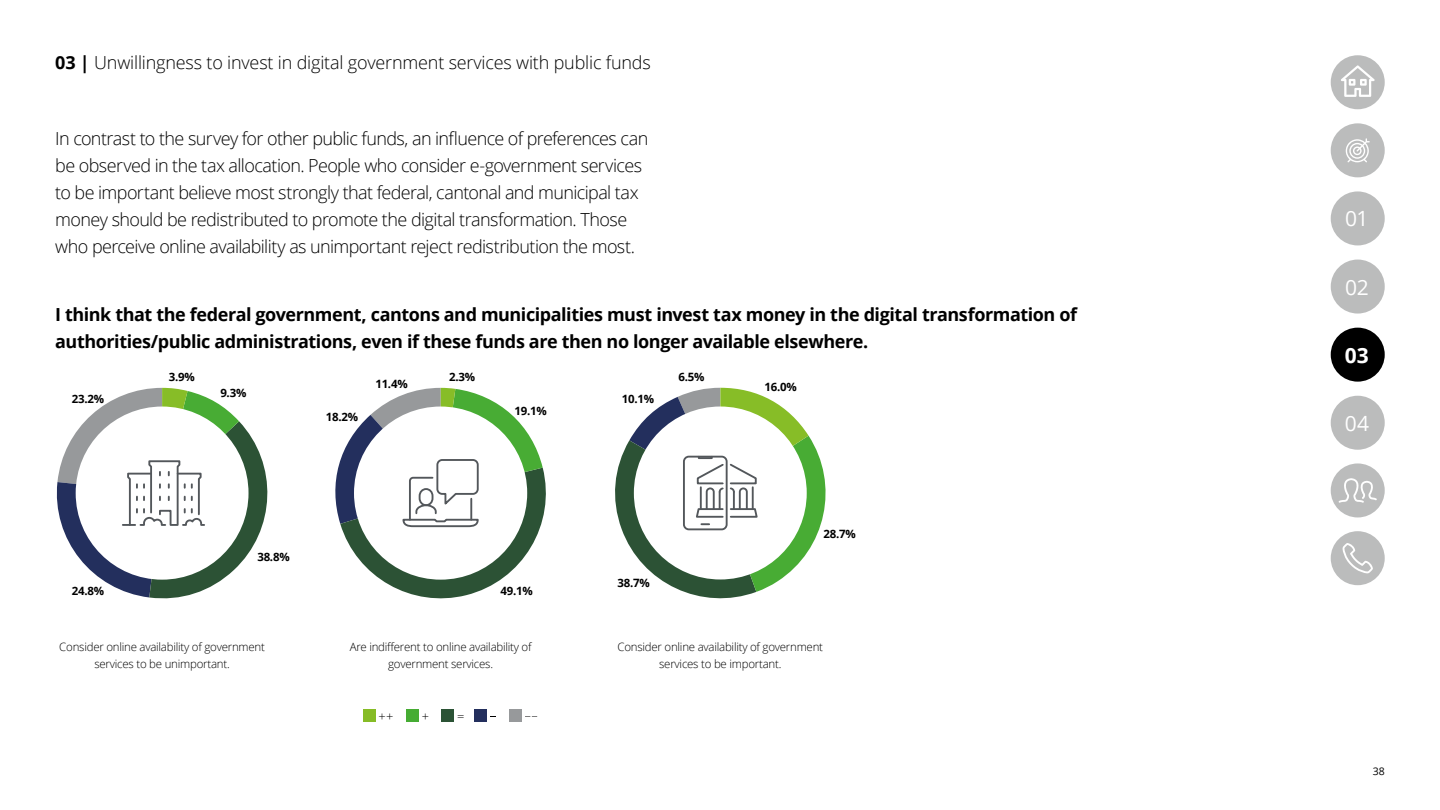
<style>
.page{position:relative;width:1440px;height:810px;background:#fff}
.page>*{position:absolute;margin:0;border:0;box-sizing:border-box;transform-origin:0 0}
.t1{font:21px "Open Sans";color:#fff}
.t2{font:700 21px "Open Sans";color:#fff}
.t3{font:300 18px/27px "Open Sans";letter-spacing:-.035em;color:#000}
.t4{font:700 18px/27px "Open Sans";letter-spacing:-.025em;color:#000}
.t5{font:300 18px "Open Sans";letter-spacing:-.01em;color:#000}
.t6{font:300 12.75px "Open Sans";color:#000}
.t7{font:300 11.55px/16.2px "Open Sans";letter-spacing:-.02em;color:#000;text-align:center}
.t8{font:700 11.55px "Open Sans";letter-spacing:-.02em;color:#000}
.t9{font:10.5px "Open Sans";color:#000}
.s1{font-weight:700}
</style>
<div class="page">
<div style="left:1331px;top:260px;width:54px;height:54px;background:#bbbcbc;border-radius:50%"></div>
<div style="left:1331px;top:396px;width:54px;height:54px;background:#bbbcbc;border-radius:50%"></div>
<div style="left:1331px;top:328px;width:54px;height:54px;background:#000;border-radius:50%"></div>
<div style="left:1331px;top:191px;width:54px;height:54px;background:#bbbcbc;border-radius:50%"></div>
<div style="left:1331px;top:123px;width:54px;height:54px;background:#bbbcbc;border-radius:50%"></div>
<svg style="left:1331px;top:55px;width:54px;height:54px"></svg>
<svg style="left:1331px;top:463px;width:54px;height:54px"></svg>
<svg style="left:1331px;top:531px;width:54px;height:54px"></svg>
<svg style="left:1346px;top:138px;width:24px;height:24px"></svg>
<svg style="left:335px;top:388px;width:211px;height:211px"></svg>
<svg style="left:615px;top:388px;width:211px;height:211px"></svg>
<div style="left:683px;top:456px;width:45px;height:74px;border:2px solid #53575b;border-radius:5px"></div>
<svg style="left:56px;top:388px;width:212px;height:211px"></svg>
<div style="left:363px;top:709px;width:13px;height:13px;background:#86bc26"></div>
<div style="left:406px;top:709px;width:13px;height:13px;background:#46ac33"></div>
<div style="left:441px;top:709px;width:13px;height:13px;background:#2b5335"></div>
<div style="left:474px;top:709px;width:13px;height:13px;background:#232f5d"></div>
<div style="left:509px;top:709px;width:13px;height:13px;background:#97999b"></div>
<svg style="left:525px;top:716px;width:12px;height:1px"></svg>
<p class="t5" style="left:55px;top:50px;width:597px"><span class="s1">03 |</span> Unwillingness to invest in digital government services with public funds</p>
<p class="t3" style="left:55px;top:125px;width:595px">In contrast to the survey for other public funds, an influence of preferences can be observed in the tax allocation. People who consider e-government services to be important believe most strongly that federal, cantonal and municipal tax money should be redistributed to promote the digital transformation. Those who perceive online availability as unimportant reject redistribution the most.</p>
<p class="t4" style="left:55px;top:301px;width:1023px">I think that the federal government, cantons and municipalities must invest tax money in the digital transformation of authorities/public administrations, even if these funds are then no longer available elsewhere.</p>
<p class="t8" style="left:72px;top:390px;width:34px">23.2%</p>
<p class="t8" style="left:72px;top:582px;width:34px">24.8%</p>
<p class="t8" style="left:169px;top:369px;width:28px">3.9%</p>
<p class="t8" style="left:220px;top:385px;width:28px">9.3%</p>
<p class="t8" style="left:326px;top:409px;width:34px">18.2%</p>
<p class="t8" style="left:449px;top:369px;width:28px">2.3%</p>
<p class="t8" style="left:679px;top:369px;width:28px">6.5%</p>
<p class="t8" style="left:375px;top:375px;width:34px">11.4%</p>
<p class="t8" style="left:764px;top:379px;width:34px">16.0%</p>
<p class="t8" style="left:515px;top:403px;width:34px">19.1%</p>
<p class="t8" style="left:622px;top:390px;width:34px">10.1%</p>
<p class="t8" style="left:257px;top:549px;width:34px">38.8%</p>
<p class="t8" style="left:500px;top:582px;width:34px">49.1%</p>
<p class="t8" style="left:618px;top:575px;width:34px">38.7%</p>
<p class="t8" style="left:823px;top:526px;width:34px">28.7%</p>
<p class="t7" style="left:59px;top:639px;width:207px">Consider online availability of government services to be unimportant.</p>
<p class="t7" style="left:350px;top:639px;width:183px">Are indifferent to online availability of government services.</p>
<p class="t7" style="left:618px;top:639px;width:207px">Consider online availability of government services to be important.</p>
<p class="t6" style="left:379px;top:707px;width:16px">++</p>
<p class="t6" style="left:422px;top:707px;width:9px">+</p>
<p class="t6" style="left:457px;top:707px;width:9px">=</p>
<p class="t1" style="left:1345px;top:204px;width:25px">01</p>
<p class="t1" style="left:1345px;top:273px;width:25px">02</p>
<p class="t2" style="left:1345px;top:340px;width:25px">03</p>
<p class="t1" style="left:1345px;top:409px;width:26px">04</p>
<p class="t9" style="left:1373px;top:764px;width:13px">38</p>
</div>
